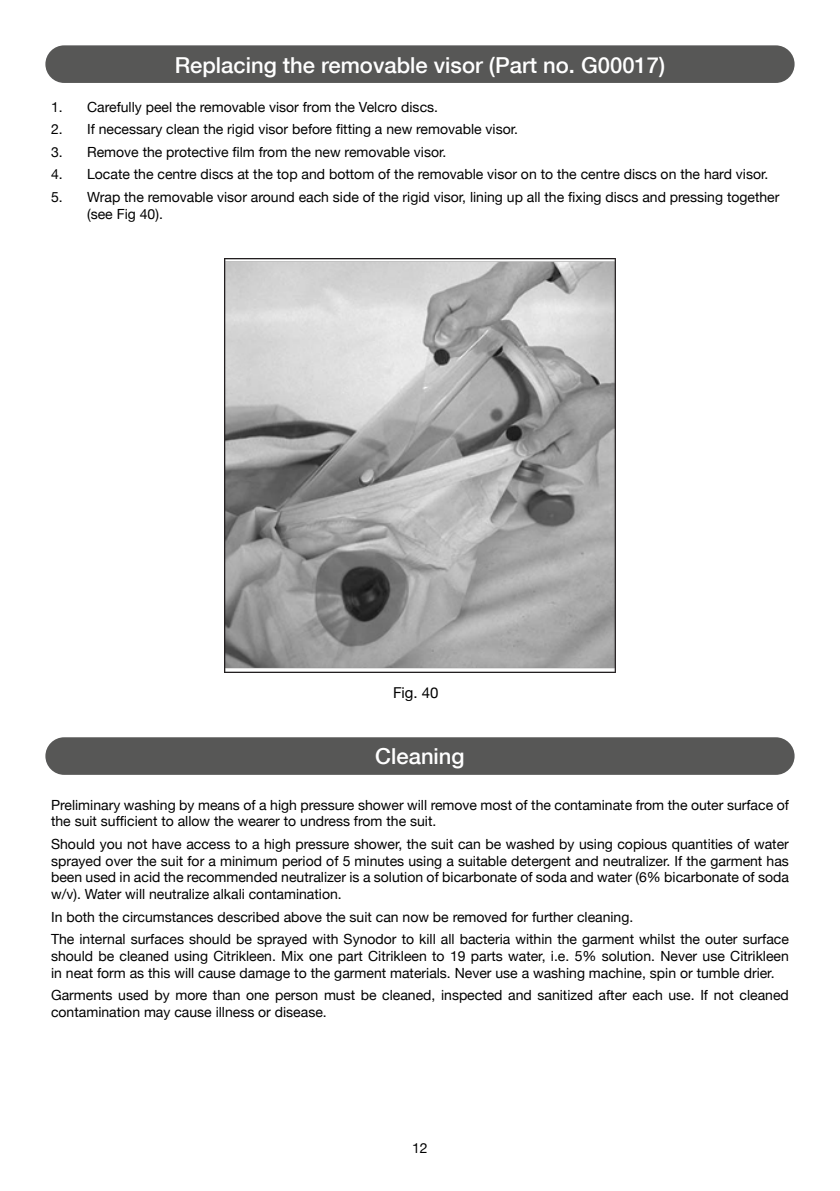
<style>
.page{position:relative;width:840px;height:1191px;background:#fff}
.page>*{position:absolute;margin:0;border:0;box-sizing:border-box;transform-origin:0 0}
.Heading{font:500 22px "Helvetica Neue";color:#fff}
.t1{font:15px "Helvetica Neue";color:#000}
.t2{font:14px/16.8px "Helvetica Neue";color:#000}
</style>
<div class="page">
<div style="left:45px;top:45px;width:749px;height:38px;background:#575756;border-radius:19px"></div>
<img style="left:224px;top:258px;width:391px;height:414px">
<div style="left:45px;top:737px;width:749px;height:38px;background:#575756;border-radius:19px"></div>
<p class="Heading" style="left:175px;top:51px;width:491px">Replacing the removable visor (Part no. G00017)</p>
<p class="t2" style="left:51px;top:98px;width:388px">1. Carefully peel the removable visor from the Velcro discs.</p>
<p class="t2" style="left:51px;top:121px;width:468px">2. If necessary clean the rigid visor before fitting a new removable visor.</p>
<p class="t2" style="left:51px;top:143px;width:396px">3. Remove the protective film from the new removable visor.</p>
<p class="t2" style="left:51px;top:166px;width:718px">4. Locate the centre discs at the top and bottom of the removable visor on to the centre discs on the hard visor.</p>
<p class="t2" style="left:87px;top:188px;width:693px;text-indent:-36px">5. Wrap the removable visor around each side of the rigid visor, lining up all the fixing discs and pressing together (see Fig 40).</p>
<p class="t1" style="left:393px;top:684px;width:47px">Fig. 40</p>
<p class="Heading" style="left:375px;top:743px;width:91px">Cleaning</p>
<p class="t2" style="left:51px;top:796px;width:739px">Preliminary washing by means of a high pressure shower will remove most of the contaminate from the outer surface of the suit sufficient to allow the wearer to undress from the suit.</p>
<p class="t2" style="left:51px;top:835px;width:739px;text-align:justify">Should you not have access to a high pressure shower, the suit can be washed by using copious quantities of water sprayed over the suit for a minimum period of 5 minutes using a suitable detergent and neutralizer. If the garment has been used in acid the recommended neutralizer is a solution of bicarbonate of soda and water (6% bicarbonate of soda w/v). Water will neutralize alkali contamination.</p>
<p class="t2" style="left:51px;top:908px;width:583px">In both the circumstances described above the suit can now be removed for further cleaning.</p>
<p class="t2" style="left:51px;top:930px;width:739px;text-align:justify">The internal surfaces should be sprayed with Synodor to kill all bacteria within the garment whilst the outer surface should be cleaned using Citrikleen. Mix one part Citrikleen to 19 parts water, i.e. 5% solution. Never use Citrikleen in neat form as this will cause damage to the garment materials. Never use a washing machine, spin or tumble drier.</p>
<p class="t2" style="left:51px;top:986px;width:739px">Garments used by more than one person must be cleaned, inspected and sanitized after each use. If not cleaned contamination may cause illness or disease.</p>
<p class="t2" style="left:412px;top:1139px;width:17px">12</p>
</div>
